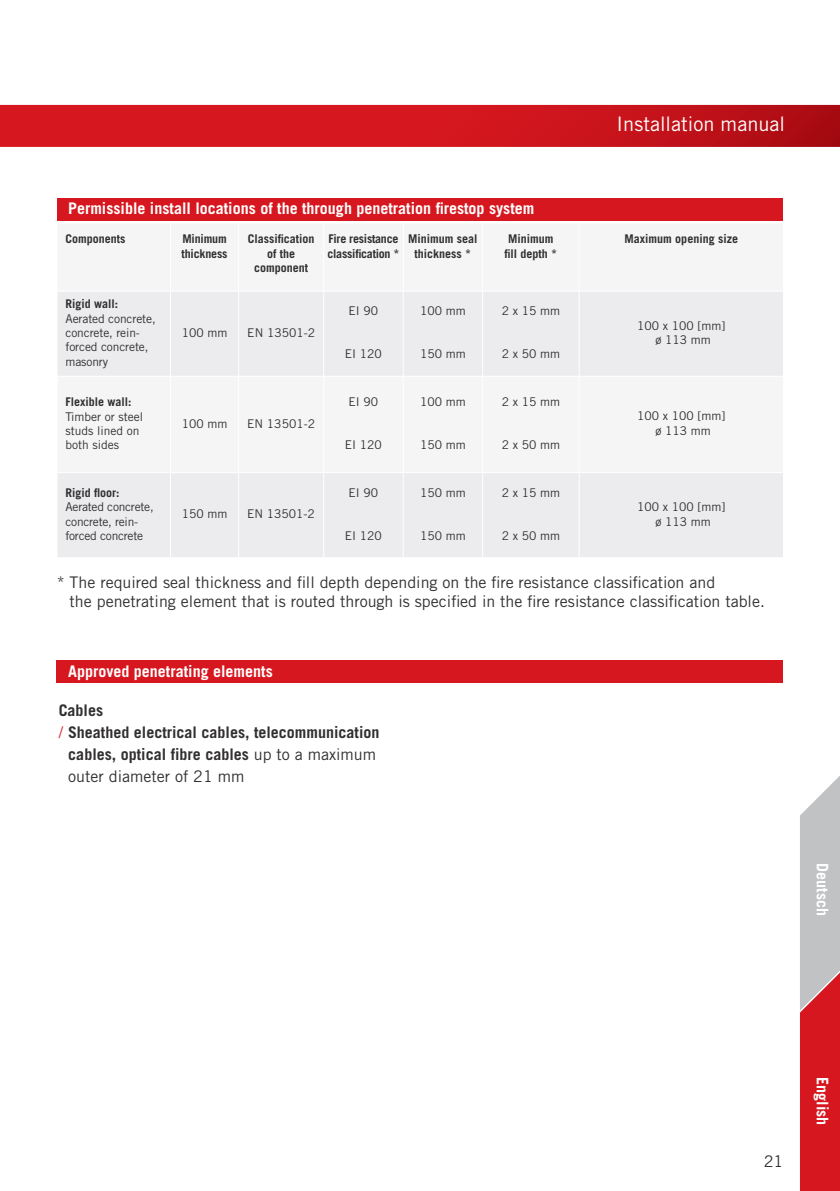
<style>
.page{position:relative;width:840px;height:1191px;background:#fff}
.page>*{position:absolute;margin:0;border:0;box-sizing:border-box;transform-origin:0 0}
.t1{font:20px "Trade Gothic LT Std";color:#fff}
.t2{font:16px/19.2px "Trade Gothic LT Std";color:#312f30}
.t3{font:700 16px "Trade Gothic LT Std";color:#fff}
.t4{font:700 16px "Trade Gothic LT Std";color:#312f30}
.t5{font:12px/14.4px "Trade Gothic LT Std";color:#312f30;text-align:center}
.t6{font:700 12px/14.4px "Trade Gothic LT Std";color:#312f30;text-align:center}
.t7{font:12px/14.4px "Trade Gothic LT Std";letter-spacing:-.02em;color:#312f30}
.t8{font:700 12px/14.4px "Trade Gothic LT Std";letter-spacing:-.02em;color:#312f30}
.s1{font-weight:700}
.s2{font-weight:400;color:#d7171f}
.s3{font-weight:400}
</style>
<div class="page">
<svg style="left:0;top:104px;width:839px;height:43px;background:#ce1a21"></svg>
<div style="left:57px;top:660px;width:725px;height:22px;background:#d7171f"></div>
<div style="left:57px;top:198px;width:725px;height:22px;background:#d7171f"></div>
<svg style="left:58px;top:292px;width:724px;height:265px;fill:#ececee"></svg>
<hr style="left:238px;top:291px;width:1px;height:85px;background:#fff">
<hr style="left:323px;top:291px;width:1px;height:85px;background:#fff">
<hr style="left:57px;top:472px;width:113px;height:1px;background:#fff">
<hr style="left:170px;top:376px;width:68px;height:1px;background:#fff">
<hr style="left:170px;top:376px;width:1px;height:96px;background:#fff">
<hr style="left:170px;top:472px;width:68px;height:1px;background:#fff">
<hr style="left:170px;top:473px;width:1px;height:84px;background:#fff">
<hr style="left:238px;top:376px;width:85px;height:1px;background:#fff">
<hr style="left:238px;top:376px;width:1px;height:96px;background:#fff">
<hr style="left:323px;top:376px;width:80px;height:1px;background:#fff">
<hr style="left:323px;top:376px;width:1px;height:96px;background:#fff">
<hr style="left:323px;top:472px;width:80px;height:1px;background:#fff">
<hr style="left:402px;top:376px;width:1px;height:96px;background:#fff">
<hr style="left:482px;top:376px;width:1px;height:96px;background:#fff">
<hr style="left:578px;top:376px;width:1px;height:96px;background:#fff">
<hr style="left:403px;top:472px;width:79px;height:1px;background:#fff">
<hr style="left:402px;top:473px;width:1px;height:84px;background:#fff">
<hr style="left:482px;top:472px;width:97px;height:1px;background:#fff">
<hr style="left:482px;top:473px;width:1px;height:84px;background:#fff">
<hr style="left:579px;top:472px;width:204px;height:1px;background:#fff">
<hr style="left:578px;top:473px;width:1px;height:84px;background:#fff">
<hr style="left:170px;top:291px;width:1px;height:85px;background:#fff">
<hr style="left:57px;top:376px;width:113px;height:1px;background:#fff">
<hr style="left:402px;top:291px;width:1px;height:85px;background:#fff">
<hr style="left:482px;top:291px;width:1px;height:85px;background:#fff">
<hr style="left:578px;top:291px;width:1px;height:85px;background:#fff">
<hr style="left:403px;top:376px;width:79px;height:1px;background:#fff">
<hr style="left:482px;top:376px;width:97px;height:1px;background:#fff">
<hr style="left:579px;top:376px;width:204px;height:1px;background:#fff">
<hr style="left:238px;top:472px;width:85px;height:1px;background:#fff">
<hr style="left:238px;top:473px;width:1px;height:84px;background:#fff">
<hr style="left:323px;top:473px;width:1px;height:84px;background:#fff">
<svg style="left:800px;top:777px;width:39px;height:414px;background:#ce7378"></svg>
<p class="t3" style="left:68px;top:198px;width:467px">Permissible install locations of the through penetration firestop system</p>
<p class="t1" style="left:616px;top:112px;width:170px">Installation manual</p>
<p class="t6" style="left:65px;top:231px;width:61px">Components</p>
<p class="t6" style="left:181px;top:231px;width:47px;text-align:left">Minimum thickness</p>
<p class="t6" style="left:248px;top:231px;width:68px">Classification of the component</p>
<p class="t8" style="left:327px;top:231px;width:73px">Fire resistance classification *</p>
<p class="t6" style="left:408px;top:231px;width:71px">Minimum seal thickness *</p>
<p class="t6" style="left:504px;top:231px;width:54px">Minimum fill depth *</p>
<p class="t6" style="left:624px;top:231px;width:115px">Maximum opening size</p>
<p class="t5" style="left:65px;top:296px;width:92px;text-align:left"><span class="s1">Rigid wall:<br></span>Aerated concrete, concrete, rein&shy;forced concrete, masonry</p>
<p class="t5" style="left:348px;top:304px;width:31px">EI 90</p>
<p class="t5" style="left:345px;top:347px;width:38px">EI 120</p>
<p class="t5" style="left:420px;top:304px;width:47px">100 mm</p>
<p class="t5" style="left:420px;top:347px;width:47px">150 mm</p>
<p class="t5" style="left:501px;top:304px;width:60px">2 x 15 mm</p>
<p class="t5" style="left:501px;top:347px;width:60px">2 x 50 mm</p>
<p class="t5" style="left:636px;top:318px;width:90px">100 x 100 [mm] ø 113 mm</p>
<p class="t5" style="left:182px;top:325px;width:47px">100 mm</p>
<p class="t5" style="left:247px;top:325px;width:69px">EN 13501-2</p>
<p class="t5" style="left:65px;top:394px;width:79px;text-align:left"><span class="s1">Flexible wall:<br></span>Timber or steel studs lined on both sides</p>
<p class="t7" style="left:65px;top:485px;width:90px"><span class="s1">Rigid floor:<br></span>Aerated concrete, concrete, rein&shy;forced concrete</p>
<p class="t5" style="left:181px;top:416px;width:47px">100 mm</p>
<p class="t5" style="left:247px;top:416px;width:69px">EN 13501-2</p>
<p class="t5" style="left:181px;top:507px;width:47px">150 mm</p>
<p class="t5" style="left:247px;top:507px;width:69px">EN 13501-2</p>
<p class="t5" style="left:348px;top:394px;width:31px">EI 90</p>
<p class="t5" style="left:345px;top:437px;width:38px">EI 120</p>
<p class="t5" style="left:348px;top:485px;width:31px">EI 90</p>
<p class="t5" style="left:345px;top:528px;width:38px">EI 120</p>
<p class="t5" style="left:420px;top:394px;width:47px">100 mm</p>
<p class="t5" style="left:420px;top:437px;width:47px">150 mm</p>
<p class="t5" style="left:420px;top:485px;width:47px">150 mm</p>
<p class="t5" style="left:420px;top:528px;width:47px">150 mm</p>
<p class="t5" style="left:501px;top:394px;width:60px">2 x 15 mm</p>
<p class="t5" style="left:501px;top:437px;width:60px">2 x 50 mm</p>
<p class="t5" style="left:501px;top:485px;width:60px">2 x 15 mm</p>
<p class="t5" style="left:501px;top:528px;width:60px">2 x 50 mm</p>
<p class="t5" style="left:636px;top:409px;width:90px">100 x 100 [mm] ø 113 mm</p>
<p class="t5" style="left:636px;top:499px;width:90px">100 x 100 [mm] ø 113 mm</p>
<p class="t2" style="left:70px;top:572px;width:696px;text-indent:-13px">* The required seal thickness and fill depth depending on the fire resistance classification and<br>the penetrating element that is routed through is specified in the fire resistance classification table.</p>
<p class="t3" style="left:68px;top:661px;width:206px">Approved penetrating elements</p>
<p class="t4" style="left:59px;top:700px;width:46px">Cables</p>
<p class="t4" style="left:59px;top:722px;width:322px"><span class="s2">/</span> Sheathed electrical cables, telecommunication</p>
<p class="t4" style="left:68px;top:744px;width:309px">cables, optical fibre cables <span class="s3">up to a maximum</span></p>
<p class="t2" style="left:68px;top:766px;width:177px">outer diameter of 21 mm</p>
<p class="t3" style="left:831px;top:863px;width:54px;rotate:90deg">Deutsch</p>
<p class="t2" style="left:763px;top:1151px;width:21px">21</p>
<p class="t3" style="left:832px;top:1076px;width:50px;rotate:90deg">English</p>
</div>
